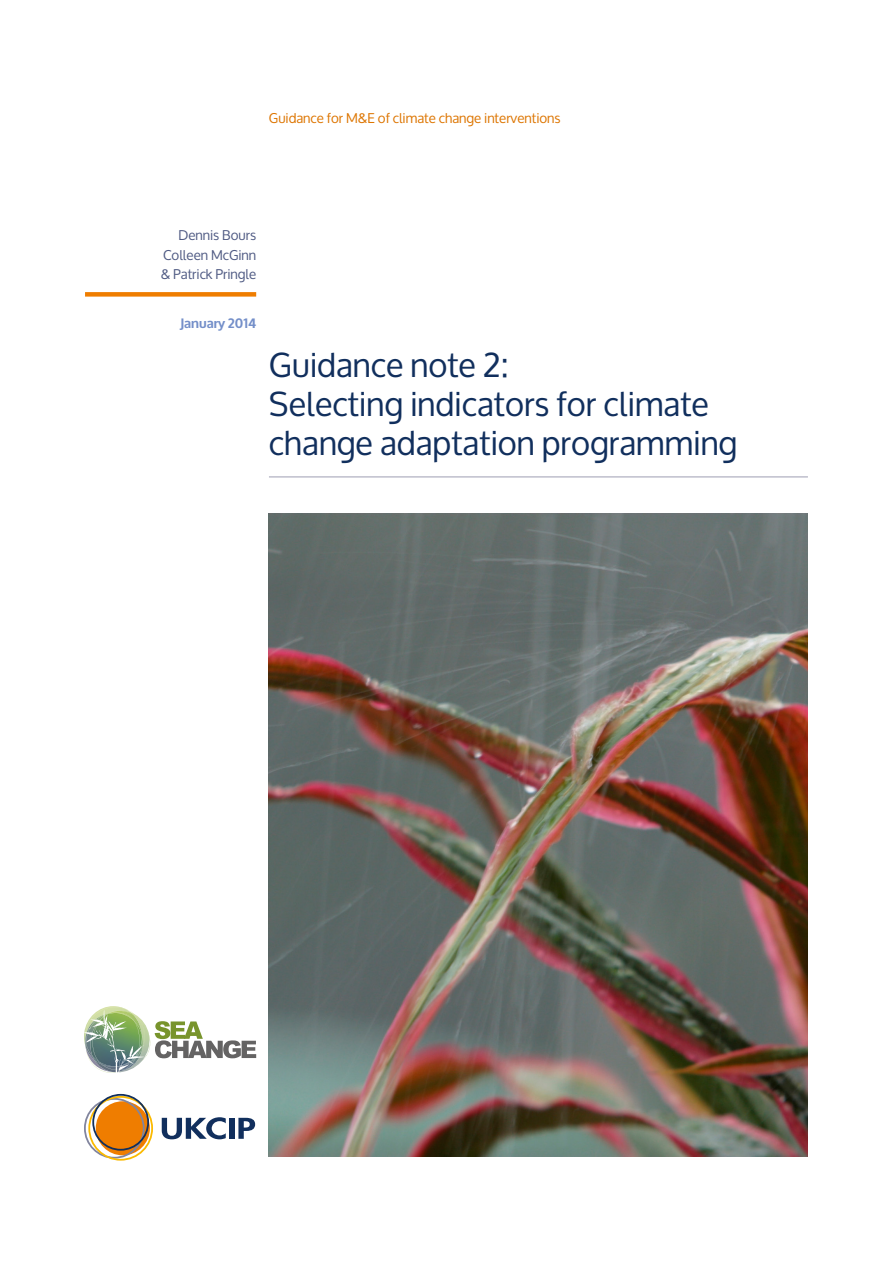
<style>
.page{position:relative;width:893px;height:1263px;background:#fff}
.page>*{position:absolute;margin:0;border:0;box-sizing:border-box;transform-origin:0 0}
.section_head{font:33px/39px "Oxygen";color:#112f5d}
.subhead_2{font:13.5px "Oxygen";color:#dd7500}
.organisation{font:13.5px/19.5px "Oxygen";color:#4f5a83;text-align:justify}
.date{font:700 13.5px "Oxygen";color:#748fc9}
</style>
<div class="page">
<svg style="left:162px;top:1117px;width:64px;height:22px"></svg>
<div style="left:229px;top:1118px;width:6px;height:21px;background:#112f5d"></div>
<svg style="left:238px;top:1118px;width:17px;height:21px"></svg>
<div style="left:96px;top:1101px;width:54px;height:54px;background:#ef7d00;border-radius:50%"></div>
<div style="left:84px;top:1098px;width:61px;height:60px;border:2px solid #82859e;border-radius:50%"></div>
<div style="left:88px;top:1096px;width:65px;height:64px;border:2px solid #fbba00;border-radius:50%"></div>
<div style="left:92px;top:1094px;width:57px;height:56px;border:2px solid #112f5d;border-radius:50%"></div>
<svg style="left:84px;top:1006px;width:172px;height:67px"></svg>
<hr style="left:269px;top:476px;width:539px;height:2px;background:#bebecc">
<div style="left:85px;top:292px;width:171px;height:5px;background:#ef7d00"></div>
<img style="left:269px;top:513px;width:539px;height:644px">
<p class="subhead_2" style="left:269px;top:111px;width:293px">Guidance for M&amp;E of climate change interventions</p>
<p class="organisation" style="left:161px;top:226px;width:97px;text-indent:18px">Dennis Bours Colleen McGinn &amp; Patrick Pringle</p>
<p class="date" style="left:180px;top:315px;width:78px">January 2014</p>
<p class="section_head" style="left:269px;top:346px;width:470px">Guidance note 2:<br>Selecting indicators for climate change adaptation programming</p>
</div>
